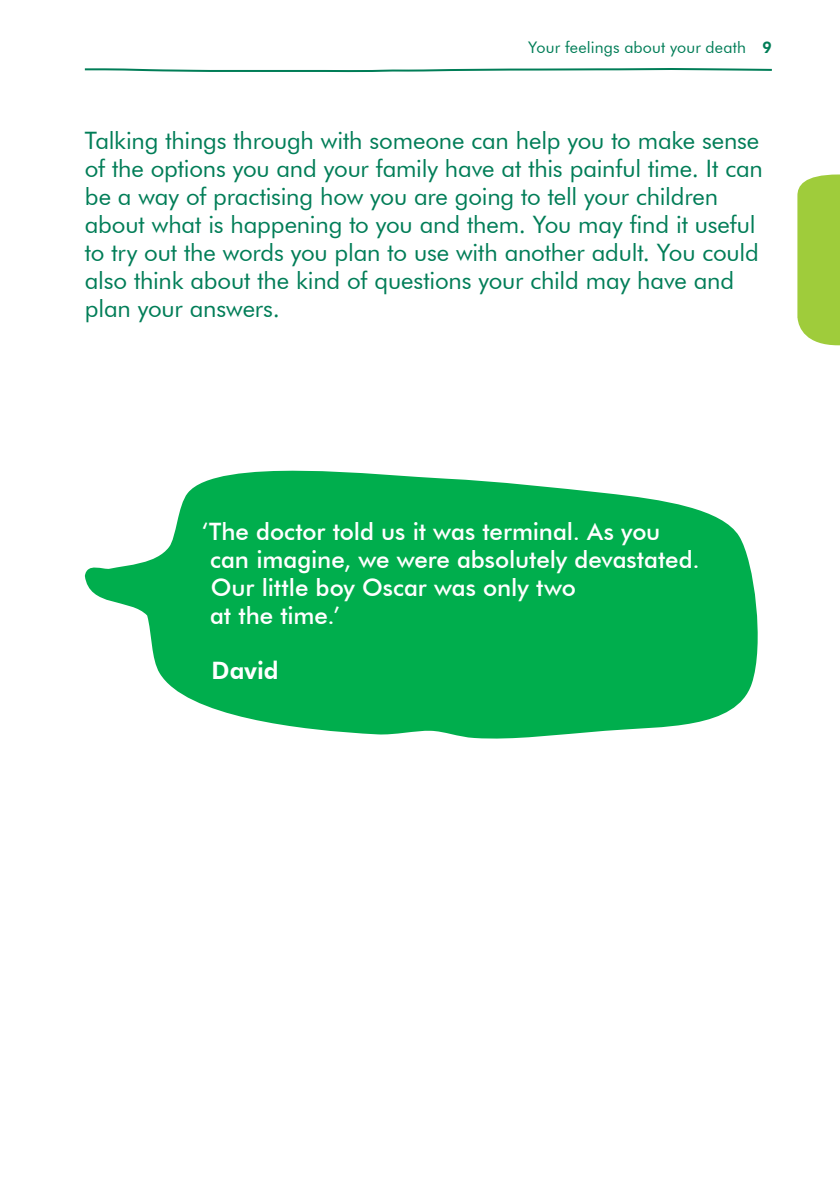
<style>
.page{position:relative;width:840px;height:1191px;background:#fff}
.page>*{position:absolute;margin:0;border:0;box-sizing:border-box;transform-origin:0 0}
.t1{font:24px/28px "Futura BT";letter-spacing:-.01em;color:#007d57}
.t2{font:500 24px/28px "Futura BT";letter-spacing:-.005em;color:#fff}
.t3{font:800 24px "Futura BT";letter-spacing:.005em;color:#fff}
.t4{font:16px "Futura BT";letter-spacing:.01em;color:#007d57}
.s1{font-weight:800}
</style>
<div class="page">
<svg style="left:84px;top:68px;width:688px;height:5px"></svg>
<svg style="left:797px;top:174px;width:42px;height:171px;background:#a5cf47"></svg>
<svg style="left:85px;top:470px;width:673px;height:269px;fill:#00ae4d"></svg>
<p class="t4" style="left:528px;top:38px;width:245px">Your feelings about your death <span class="s1">9</span></p>
<p class="t1" style="left:85px;top:126px;width:679px">Talking things through with someone can help you to make sense of the options you and your family have at this painful time. It can be a way of practising how you are going to tell your children about what is happening to you and them. You may find it useful to try out the words you plan to use with another adult. You could also think about the kind of questions your child may have and plan your answers.</p>
<p class="t2" style="left:210px;top:518px;width:490px;text-indent:-9px">‘The doctor told us it was terminal. As you can imagine, we were absolutely devastated.<br>Our little boy Oscar was only two<br>at the time.’</p>
<p class="t3" style="left:211px;top:655px;width:69px">David</p>
</div>
